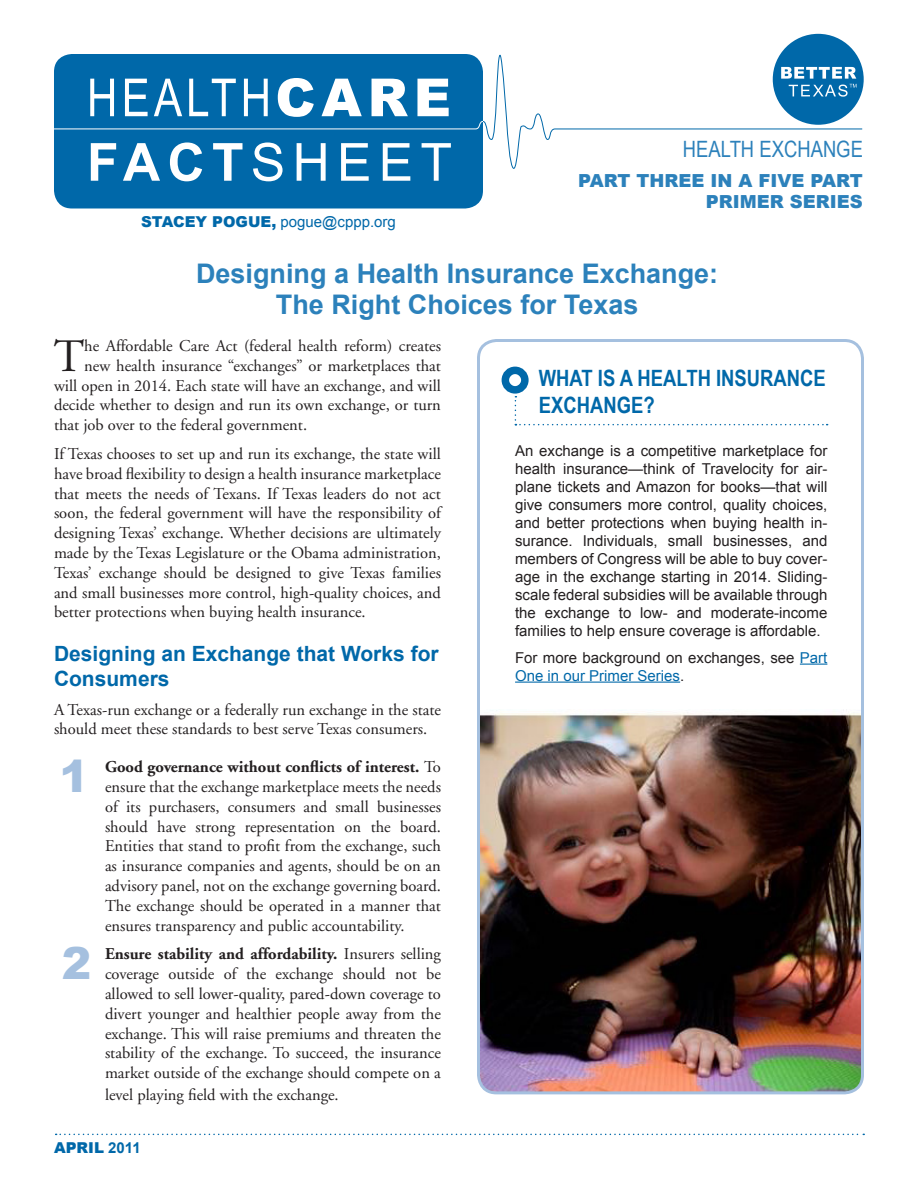
<style>
.page{position:relative;width:918px;height:1188px;background:#fff}
.page>*{position:absolute;margin:0;border:0;box-sizing:border-box;transform-origin:0 0}
.t1{font:52.5px "Arial Narrow";letter-spacing:.08em;color:#fff}
.t2{font:52.5px "Arial";letter-spacing:.14em;color:#fff}
.t3{font:46.35px "Adobe Garamond";color:#231f20}
.t4{font:900 44.1px "Arial";color:#a5c0df}
.t5{font:700 27px "Arial";color:#2c81bb}
.t6{font:700 22.5px/27px "Arial Narrow";color:#0068a9}
.t7{font:22.5px "Arial Narrow";color:#2c81bb}
.t8{font:700 21px/25.2px "Arial";color:#0068a9}
.t9{font:900 18px/21px "Arial";color:#2c81bb;text-align:right}
.t10{font:16.5px/19.8px "Adobe Garamond";color:#231f20;text-align:justify}
.t11{font:15px/18px "Arial";color:#231f20;text-align:justify}
.t12{font:15px "Arial";color:#0068a9}
.t13{font:900 15px "Arial";color:#0068a9}
.s1{font-family:"Arial";font-weight:900}
.s2{font-weight:700}
.s3{font-weight:900}
.s4{color:#0068a9}
</style>
<div class="page">
<svg style="left:56px;top:1134px;width:808px;height:1px"></svg>
<div style="left:54px;top:54px;width:429px;height:154px;background:#0068a9;border-radius:18px"></div>
<div style="left:773px;top:34px;width:91px;height:91px;background:#0068a9;border-radius:50%"></div>
<svg style="left:54px;top:55px;width:809px;height:114px"></svg>
<img style="left:481px;top:710px;width:381px;height:383px">
<div style="left:477px;top:339px;width:387px;height:755px;border:3px solid #a5c0df;border-radius:18px"></div>
<div style="left:502px;top:367px;width:27px;height:27px;border:8px solid #0068a9;border-radius:50%"></div>
<svg style="left:515px;top:396px;width:313px;height:29px"></svg>
<svg style="left:800px;top:664px;width:27px;height:1px"></svg>
<hr style="left:515px;top:682px;width:165px;height:1px;background:#0068a9">
<p class="t1" style="left:87px;top:59px;width:366px">HEALTH<span class="s1">CARE</span></p>
<p class="t2" style="left:87px;top:128px;width:366px"><span class="s2">FACT</span>SHEET</p>
<p class="t7" style="left:683px;top:133px;width:182px">HEALTH EXCHANGE</p>
<p class="t9" style="left:578px;top:170px;width:286px">PART THREE IN A FIVE PART<br>PRIMER SERIES</p>
<p class="t12" style="left:141px;top:212px;width:256px"><span class="s3">STACEY POGUE,</span> pogue@cppp.org</p>
<p class="t5" style="left:196px;top:255px;width:524px">Designing a Health Insurance Exchange:</p>
<p class="t5" style="left:276px;top:287px;width:364px">The Right Choices for Texas</p>
<p class="t3" style="left:54px;top:331px;width:32px">T</p>
<p class="t10" style="left:84px;top:336px;width:358px">he Affordable Care Act (federal health reform) creates</p>
<p class="t10" style="left:84px;top:356px;width:358px">new health insurance “exchanges” or marketplaces that</p>
<p class="t10" style="left:54px;top:376px;width:388px">will open in 2014. Each state will have an exchange, and will</p>
<p class="t10" style="left:54px;top:396px;width:388px">decide whether to design and run its own exchange, or turn</p>
<p class="t10" style="left:54px;top:416px;width:255px">that job over to the federal government.</p>
<p class="t10" style="left:54px;top:444px;width:389px">If Texas chooses to set up and run its exchange, the state will have broad flexibility to design a health insurance marketplace that meets the needs of Texans. If Texas leaders do not act soon, the federal government will have the responsibility of designing Texas’ exchange. Whether decisions are ultimately made by the Texas Legislature or the Obama administration, Texas’ exchange should be designed to give Texas families and small businesses more control, high-quality choices, and better protections when buying health insurance.</p>
<p class="t8" style="left:54px;top:641px;width:386px">Designing an Exchange that Works for<br>Consumers</p>
<p class="t10" style="left:54px;top:700px;width:389px">A Texas-run exchange or a federally run exchange in the state should meet these standards to best serve Texas consumers.</p>
<p class="t4" style="left:59px;top:744px;width:31px">1</p>
<p class="t10" style="left:105px;top:758px;width:338px"><span class="s2">Good governance without conflicts of interest.</span> To ensure that the exchange marketplace meets the needs of its purchasers, consumers and small businesses should have strong representation on the board.<br>Entities that stand to profit from the exchange, such as insurance companies and agents, should be on an advisory panel, not on the exchange governing board.<br>The exchange should be operated in a manner that ensures transparency and public accountability.</p>
<p class="t4" style="left:62px;top:932px;width:31px">2</p>
<p class="t10" style="left:105px;top:945px;width:338px"><span class="s2">Ensure stability and affordability.</span> Insurers selling coverage outside of the exchange should not be allowed to sell lower-quality, pared-down coverage to divert younger and healthier people away from the exchange. This will raise premiums and threaten the stability of the exchange. To succeed, the insurance market outside of the exchange should compete on a</p>
<p class="t10" style="left:105px;top:1085px;width:235px">level playing field with the exchange.</p>
<p class="t13" style="left:54px;top:1137px;width:88px">APRIL <span class="s2">2011</span></p>
<p class="t6" style="left:539px;top:363px;width:288px">WHAT IS A HEALTH INSURANCE<br>EXCHANGE?</p>
<p class="t11" style="left:515px;top:441px;width:314px">An exchange is a competitive marketplace for health insurance—think of Travelocity for air&shy;plane tickets and Amazon for books—that will give consumers more control, quality choices, and better protections when buying health in&shy;surance. Individuals, small businesses, and members of Congress will be able to buy cover&shy;age in the exchange starting in 2014. Sliding&shy;scale federal subsidies will be available through the exchange to low- and moderate-income families to help ensure coverage is affordable.</p>
<p class="t11" style="left:515px;top:648px;width:314px">For more background on exchanges, see <span class="s4">Part<br>One in our Primer Series</span>.</p>
</div>
